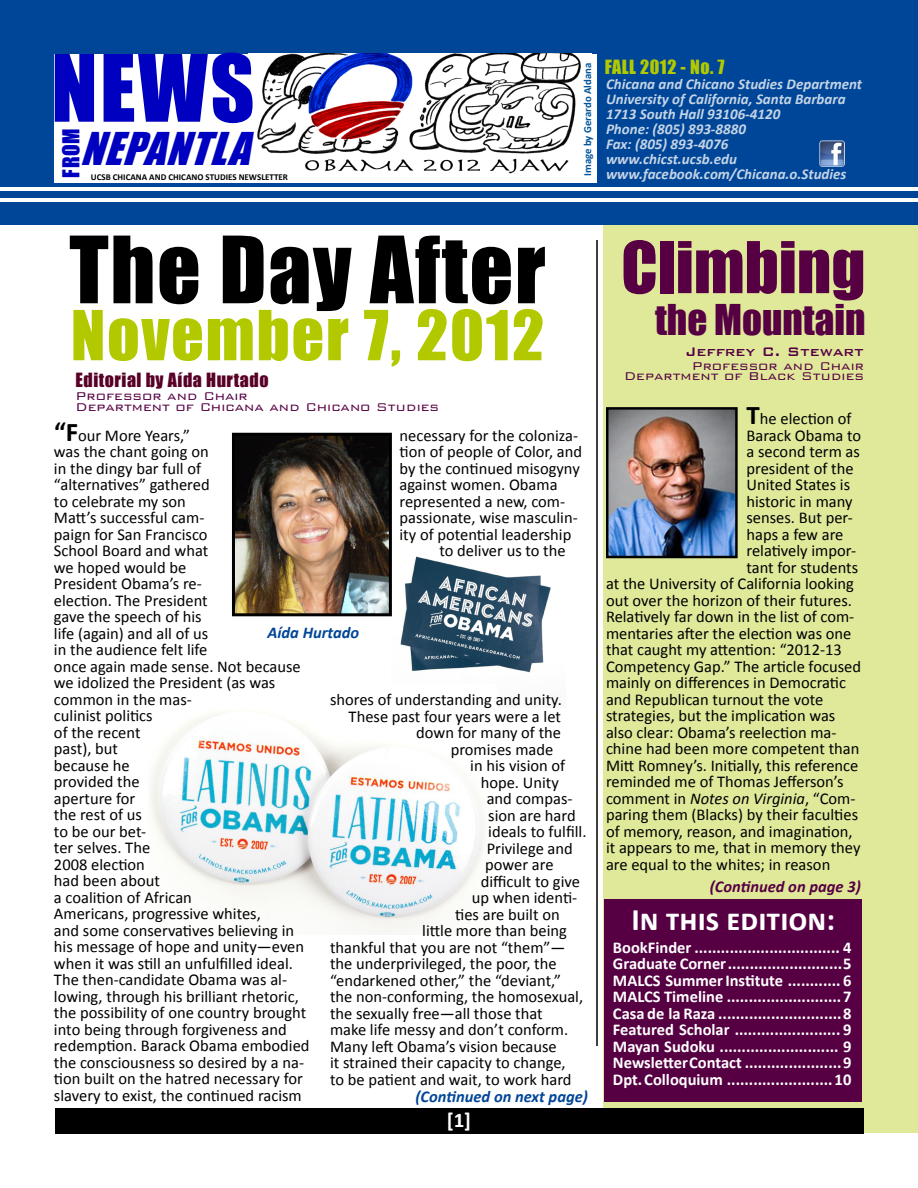
<style>
.page{position:relative;width:918px;height:1188px;background:#fff}
.page>*{position:absolute;margin:0;border:0;box-sizing:border-box;transform-origin:0 0}
.t1{font:85.65px "Impact";letter-spacing:.02em;color:#000}
.t2{font:85.65px "Impact";color:#0000c0}
.t3{font:65.85px "Impact";color:#560043}
.t4{font:63.75px "Impact";letter-spacing:.03em;color:#b2c900}
.t5{font:italic 41.55px "Impact";color:#0000c0}
.t6{font:39px "Impact";color:#560043}
.t7{font:700 31.5px "Calibri";color:#fff}
.t8{font:21.45px "Impact";color:#0000c0}
.t9{font:700 21px "Calibri";color:#fff}
.t10{font:18px "Impact";letter-spacing:.03em;color:#580027}
.t11{font:18px "Impact";letter-spacing:.03em;color:#b2c900}
.t12{font:16.5px/16.5px "Calibri";color:#000}
.t13{font:700 16.5px/16.5px "Calibri";color:#fff;text-align:justify}
.t14{font:italic 700 16.5px "Calibri";color:#004698}
.t15{font:italic 700 16.5px "Calibri";color:#560043}
.t16{font:500 16.5px "Bank Gothic";color:#560043}
.t17{font:italic 700 15px/15px "Calibri";color:#c5d4e6}
.t18{font:300 15px "Bank Gothic";color:#560043}
.t19{font:700 10.8px "Calibri";color:#00549b}
.t20{font:700 9px "Calibri";color:#000}
.s1{font-weight:700;font-size:27px}
.s2{font-style:italic}
</style>
<div class="page">
<div style="left:603px;top:217px;width:315px;height:916px;background:#e0e99a"></div>
<div style="left:0;top:0;width:918px;height:187px;background:#004698"></div>
<div style="left:54px;top:54px;width:542px;height:128px;background:#fff"></div>
<div style="left:56px;top:1108px;width:808px;height:26px;background:#000"></div>
<div style="left:0;top:202px;width:918px;height:23px;background:#004698"></div>
<div style="left:1px;top:191px;width:917px;height:7px;background:#004698"></div>
<div style="left:604px;top:900px;width:258px;height:202px;background:#560043"></div>
<img style="left:249px;top:53px;width:343px;height:121px">
<img style="left:609px;top:410px;width:126px;height:145px">
<div style="left:606px;top:407px;width:132px;height:151px;border:2px solid #000"></div>
<hr style="left:596px;top:240px;width:2px;height:806px;background:#000">
<img style="left:400px;top:556px;width:151px;height:117px">
<img style="left:149px;top:712px;width:337px;height:222px">
<img style="left:236px;top:437px;width:152px;height:175px">
<div style="left:232px;top:433px;width:160px;height:183px;border:3px solid #000"></div>
<img style="left:819px;top:140px;width:26px;height:26px">
<h1 class="t2" style="left:51px;top:22px;width:205px">NEWS</h1>
<h3 class="t8" style="left:54px;top:178px;width:51px;rotate:-90deg">FROM</h3>
<p class="t20" style="left:91px;top:171px;width:199px">UCSB CHICANA AND CHICANO STUDIES NEWSLETTER</p>
<h3 class="t5" style="left:80px;top:117px;width:189px">NEPANTLA</h3>
<p class="t19" style="left:581px;top:176px;width:115px;rotate:-90deg">Image by Gerardo Aldana</p>
<p class="t11" style="left:605px;top:53px;width:121px">FALL 2012 - No. 7</p>
<p class="t17" style="left:606px;top:76px;width:258px">Chicana and Chicano Studies Department<br>University of California, Santa Barbara<br>1713 South Hall 93106-4120<br>Phone: (805) 893-8880<br>Fax: (805) 893-4076 www.chicst.ucsb.edu www.facebook.com/Chicana.o.Studies</p>
<h1 class="t1" style="left:69px;top:203px;width:478px">The Day After</h1>
<h3 class="t4" style="left:71px;top:286px;width:475px">November 7, 2012</h3>
<p class="t10" style="left:76px;top:366px;width:195px">Editorial by Aída Hurtado</p>
<p class="t18" style="left:76px;top:385px;width:174px">Professor and Chair</p>
<p class="t18" style="left:76px;top:395px;width:365px">Department of Chicana and Chicano Studies</p>
<p class="t12" style="left:54px;top:426px;width:257px"><span class="s1">“F</span>our More Years,”<br>was the chant going on<br>in the dingy bar full of<br>“alternatives” gathered<br>to celebrate my son<br>Matt’s successful cam-<br>paign for San Francisco<br>School Board and what<br>we hoped would be<br>President Obama’s re-<br>election. The President<br>gave the speech of his<br>life (again) and all of us<br>in the audience felt life<br>once again made sense. Not because we idolized the President (as was common in the mas-<br>culinist politics<br>of the recent<br>past), but<br>because he<br>provided the<br>aperture for<br>the rest of us<br>to be our bet-<br>ter selves. The<br>2008 election<br>had been about<br>a coalition of African<br>Americans, progressive whites,<br>and some conservatives believing in his message of hope and unity—even when it was still an unfulfilled ideal.<br>The then-candidate Obama was al&shy;lowing, through his brilliant rhetoric, the possibility of one country brought into being through forgiveness and redemption. Barack Obama embodied the consciousness so desired by a na&shy;tion built on the hatred necessary for slavery to exist, the continued racism</p>
<p class="t12" style="left:400px;top:426px;width:180px">necessary for the coloniza-</p>
<p class="t12" style="left:400px;top:443px;width:184px">tion of people of Color, and</p>
<p class="t12" style="left:400px;top:459px;width:182px">by the continued misogyny</p>
<p class="t12" style="left:400px;top:476px;width:160px">against women. Obama</p>
<p class="t12" style="left:400px;top:492px;width:167px">represented a new, com-</p>
<p class="t12" style="left:400px;top:509px;width:180px">passionate, wise masculin-</p>
<p class="t12" style="left:400px;top:525px;width:173px">ity of potential leadership</p>
<p class="t12" style="left:439px;top:542px;width:128px">to deliver us to the</p>
<p class="t14" style="left:267px;top:622px;width:93px">Aída Hurtado</p>
<p class="t12" style="left:330px;top:691px;width:233px">shores of understanding and unity.</p>
<p class="t12" style="left:349px;top:707px;width:214px">These past four years were a let</p>
<p class="t12" style="left:416px;top:724px;width:146px">down for many of the</p>
<p class="t12" style="left:451px;top:740px;width:104px">promises made</p>
<p class="t12" style="left:470px;top:757px;width:97px">in his vision of</p>
<p class="t12" style="left:481px;top:773px;width:80px">hope. Unity</p>
<p class="t12" style="left:487px;top:790px;width:87px">and compas-</p>
<p class="t12" style="left:488px;top:806px;width:89px">sion are hard</p>
<p class="t12" style="left:488px;top:823px;width:100px">ideals to fulfill.</p>
<p class="t12" style="left:487px;top:839px;width:88px">Privilege and</p>
<p class="t12" style="left:485px;top:856px;width:70px">power are</p>
<p class="t12" style="left:481px;top:872px;width:101px">difficult to give</p>
<p class="t12" style="left:472px;top:889px;width:107px">up when identi-</p>
<p class="t12" style="left:455px;top:905px;width:106px">ties are built on</p>
<p class="t12" style="left:422px;top:922px;width:146px">little more than being</p>
<p class="t12" style="left:330px;top:938px;width:237px">thankful that you are not “them”—</p>
<p class="t12" style="left:330px;top:955px;width:228px">the underprivileged, the poor, the</p>
<p class="t12" style="left:330px;top:971px;width:233px">“endarkened other,” the “deviant,”</p>
<p class="t12" style="left:330px;top:988px;width:255px">the non-conforming, the homosexual,</p>
<p class="t12" style="left:330px;top:1004px;width:214px">the sexually free—all those that</p>
<p class="t12" style="left:330px;top:1021px;width:240px">make life messy and don’t conform.</p>
<p class="t12" style="left:330px;top:1037px;width:228px">Many left Obama’s vision because</p>
<p class="t12" style="left:330px;top:1054px;width:237px">it strained their capacity to change,</p>
<p class="t12" style="left:330px;top:1070px;width:243px">to be patient and wait, to work hard</p>
<p class="t14" style="left:415px;top:1087px;width:174px">(Continued on next page)</p>
<p class="t9" style="left:447px;top:1107px;width:26px">[1]</p>
<h2 class="t3" style="left:621px;top:216px;width:246px">Climbing</h2>
<h3 class="t6" style="left:655px;top:290px;width:212px">the Mountain</h3>
<p class="t16" style="left:686px;top:339px;width:180px">Jeffrey C. Stewart</p>
<p class="t18" style="left:692px;top:354px;width:174px">Professor and Chair</p>
<p class="t18" style="left:624px;top:365px;width:241px">Department of Black Studies</p>
<p class="t12" style="left:747px;top:410px;width:107px"><span class="s1">T</span>he election of</p>
<p class="t12" style="left:747px;top:426px;width:116px">Barack Obama to</p>
<p class="t12" style="left:747px;top:443px;width:115px">a second term as</p>
<p class="t12" style="left:747px;top:459px;width:109px">president of the</p>
<p class="t12" style="left:747px;top:476px;width:105px">United States is</p>
<p class="t12" style="left:747px;top:492px;width:108px">historic in many</p>
<p class="t12" style="left:747px;top:509px;width:108px">senses. But per-</p>
<p class="t12" style="left:747px;top:525px;width:98px">haps a few are</p>
<p class="t12" style="left:747px;top:542px;width:111px">relatively impor-</p>
<p class="t12" style="left:747px;top:558px;width:113px">tant for students</p>
<p class="t12" style="left:606px;top:575px;width:249px">at the University of California looking</p>
<p class="t12" style="left:606px;top:591px;width:247px">out over the horizon of their futures.</p>
<p class="t12" style="left:606px;top:608px;width:250px">Relatively far down in the list of com-</p>
<p class="t12" style="left:606px;top:624px;width:247px">mentaries after the election was one</p>
<p class="t12" style="left:606px;top:641px;width:237px">that caught my attention: “2012-13</p>
<p class="t12" style="left:606px;top:657px;width:257px">Competency Gap.” The article focused</p>
<p class="t12" style="left:606px;top:674px;width:242px">mainly on differences in Democratic</p>
<p class="t12" style="left:606px;top:690px;width:219px">and Republican turnout the vote</p>
<p class="t12" style="left:606px;top:707px;width:231px">strategies, but the implication was</p>
<p class="t12" style="left:606px;top:723px;width:232px">also clear: Obama’s reelection ma-</p>
<p class="t12" style="left:606px;top:740px;width:255px">chine had been more competent than</p>
<p class="t12" style="left:606px;top:756px;width:254px">Mitt Romney’s. Initially, this reference</p>
<p class="t12" style="left:606px;top:773px;width:239px">reminded me of Thomas Jefferson’s</p>
<p class="t12" style="left:606px;top:789px;width:251px">comment in <span class="s2">Notes on Virginia</span>, “Com-</p>
<p class="t12" style="left:606px;top:806px;width:254px">paring them (Blacks) by their faculties</p>
<p class="t12" style="left:606px;top:822px;width:248px">of memory, reason, and imagination,</p>
<p class="t12" style="left:606px;top:839px;width:256px">it appears to me, that in memory they</p>
<p class="t12" style="left:606px;top:855px;width:226px">are equal to the whites; in reason</p>
<p class="t15" style="left:710px;top:876px;width:153px">(Continued on page 3)</p>
<h3 class="t7" style="left:632px;top:900px;width:205px">In this edition:</h3>
<p class="t13" style="left:613px;top:938px;width:240px">BookFinder ................................. 4<br>Graduate Corner .......................... 5<br>MALCS Summer Institute ............ 6<br>MALCS Timeline .......................... 7<br>Casa de la Raza ............................ 8<br>Featured Scholar ........................ 9<br>Mayan Sudoku ........................... 9<br>Newsletter Contact ...................... 9<br>Dpt. Colloquium ........................ 10</p>
</div>
